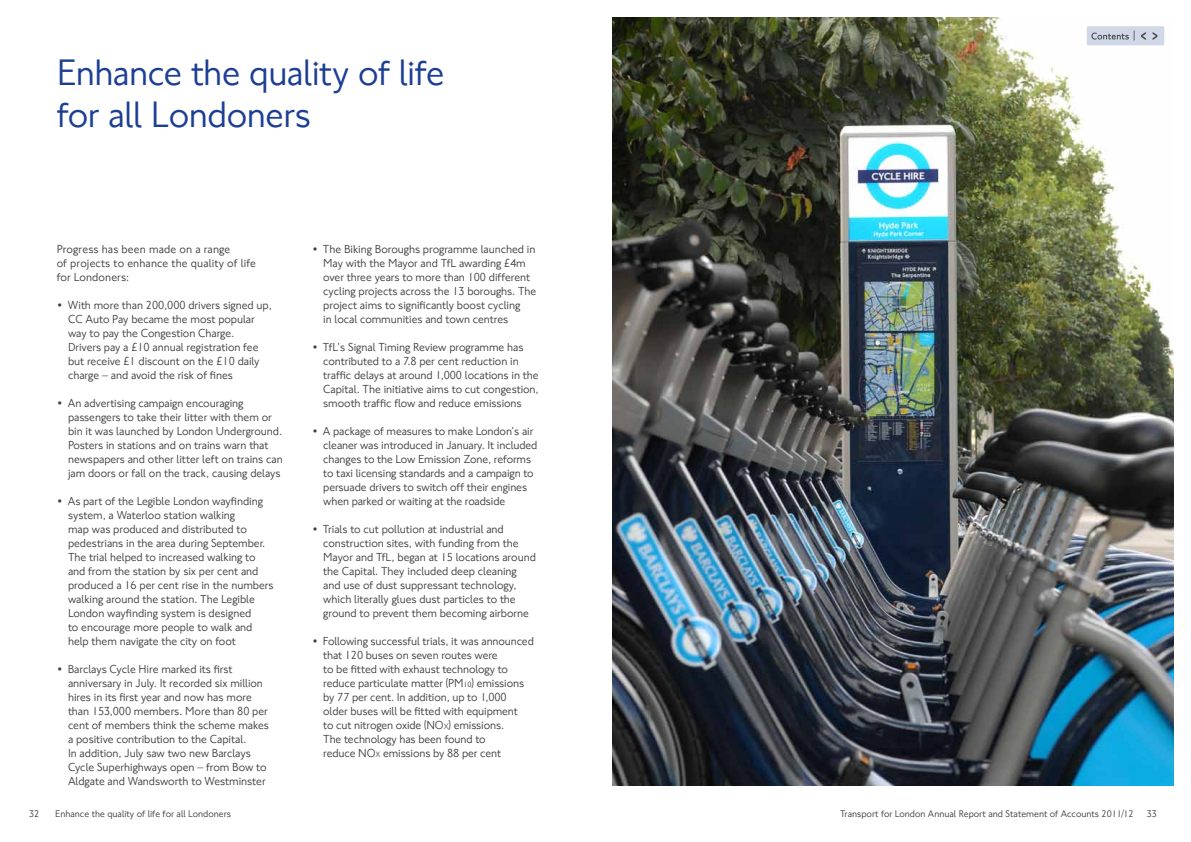
<style>
.page{position:relative;width:1191px;height:842px;background:#fff}
.page>*{position:absolute;margin:0;border:0;box-sizing:border-box;transform-origin:0 0}
.t1{font:38px/42px "NJ Font";letter-spacing:-.015em;color:#1c3e94}
.t2{font:12px/14px "NJ Font";letter-spacing:-.005em;color:#414042}
.t3{font:10px "NJ Font";color:#414042}
.s1{font-weight:700}
.s2{font-size:8px}
</style>
<div class="page">
<img style="left:612px;top:17px;width:562px;height:768px">
<div style="left:1086px;top:26px;width:78px;height:19px;background:#d0d8e8"></div>
<svg style="left:1141px;top:32px;width:4px;height:8px"></svg>
<svg style="left:1152px;top:32px;width:5px;height:8px"></svg>
<svg style="left:1091px;top:33px;width:37px;height:7px"></svg>
<h1 class="t1" style="left:57px;top:52px;width:389px">Enhance the quality of life for all Londoners</h1>
<p class="t2" style="left:57px;top:242px;width:201px">Progress has been made on a range<br>of projects to enhance the quality of life for Londoners:</p>
<p class="t2" style="left:68px;top:298px;width:205px;text-indent:-10px"><span class="s1">•</span> With more than 200,000 drivers signed up, CC Auto Pay became the most popular way to pay the Congestion Charge.<br>Drivers pay a £10 annual registration fee but receive £1 discount on the £10 daily charge – and avoid the risk of fines</p>
<p class="t2" style="left:68px;top:396px;width:216px;text-indent:-10px"><span class="s1">•</span> An advertising campaign encouraging passengers to take their litter with them or bin it was launched by London Underground.<br>Posters in stations and on trains warn that newspapers and other litter left on trains can jam doors or fall on the track, causing delays</p>
<p class="t2" style="left:68px;top:494px;width:207px;text-indent:-10px"><span class="s1">•</span> As part of the Legible London wayfinding system, a Waterloo station walking<br>map was produced and distributed to pedestrians in the area during September.<br>The trial helped to increased walking to and from the station by six per cent and produced a 16 per cent rise in the numbers walking around the station. The Legible London wayfinding system is designed<br>to encourage more people to walk and help them navigate the city on foot</p>
<p class="t2" style="left:68px;top:662px;width:202px;text-indent:-10px"><span class="s1">•</span> Barclays Cycle Hire marked its first anniversary in July. It recorded six million hires in its first year and now has more than 153,000 members. More than 80 per cent of members think the scheme makes a positive contribution to the Capital.<br>In addition, July saw two new Barclays Cycle Superhighways open – from Bow to Aldgate and Wandsworth to Westminster</p>
<p class="t2" style="left:323px;top:242px;width:215px;text-indent:-10px"><span class="s1">•</span> The Biking Boroughs programme launched in May with the Mayor and TfL awarding £4m over three years to more than 100 different cycling projects across the 13 boroughs. The project aims to significantly boost cycling<br>in local communities and town centres</p>
<p class="t2" style="left:323px;top:340px;width:217px;text-indent:-10px"><span class="s1">•</span> TfL’s Signal Timing Review programme has contributed to a 7.8 per cent reduction in traffic delays at around 1,000 locations in the Capital. The initiative aims to cut congestion, smooth traffic flow and reduce emissions</p>
<p class="t2" style="left:323px;top:424px;width:216px;text-indent:-10px"><span class="s1">•</span> A package of measures to make London’s air cleaner was introduced in January. It included changes to the Low Emission Zone, reforms to taxi licensing standards and a campaign to persuade drivers to switch off their engines when parked or waiting at the roadside</p>
<p class="t2" style="left:323px;top:522px;width:214px;text-indent:-10px"><span class="s1">•</span> Trials to cut pollution at industrial and construction sites, with funding from the Mayor and TfL, began at 15 locations around the Capital. They included deep cleaning and use of dust suppressant technology, which literally glues dust particles to the ground to prevent them becoming airborne</p>
<p class="t2" style="left:323px;top:634px;width:212px;text-indent:-10px"><span class="s1">•</span> Following successful trials, it was announced that 120 buses on seven routes were<br>to be fitted with exhaust technology to reduce particulate matter (PM<span class="s2">10</span>) emissions by 77 per cent. In addition, up to 1,000 older buses will be fitted with equipment<br>to cut nitrogen oxide (NO<span class="s2">X</span>) emissions.<br>The technology has been found to<br>reduce NO<span class="s2">X</span> emissions by 88 per cent</p>
<p class="t3" style="left:1133px;top:29px;width:3px">|</p>
<p class="t3" style="left:29px;top:807px;width:12px">32</p>
<p class="t3" style="left:55px;top:807px;width:177px">Enhance the quality of life for all Londoners</p>
<p class="t3" style="left:840px;top:807px;width:295px">Transport for London Annual Report and Statement of Accounts 2011/12</p>
<p class="t3" style="left:1146px;top:807px;width:12px">33</p>
</div>
